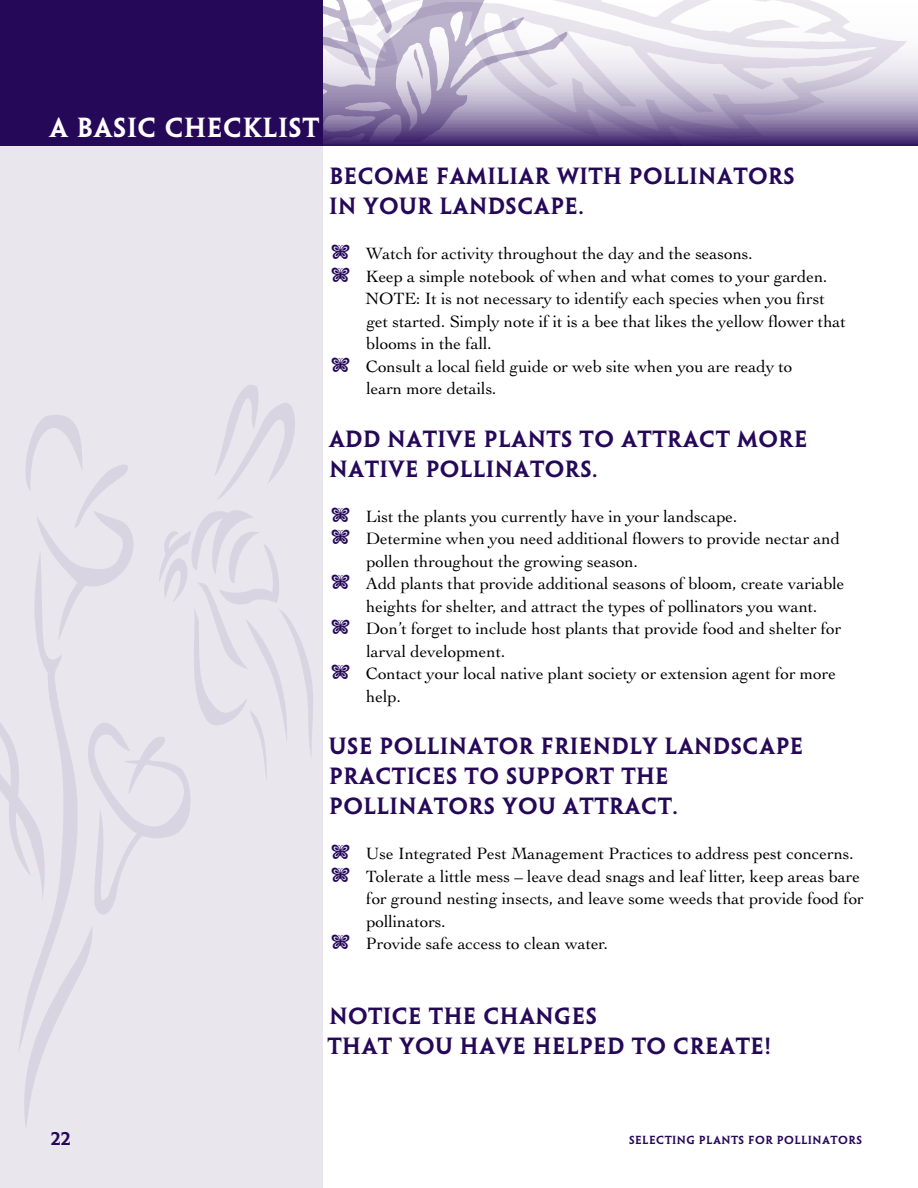
<style>
.page{position:relative;width:918px;height:1188px;background:#fff}
.page>*{position:absolute;margin:0;border:0;box-sizing:border-box;transform-origin:0 0}
.t1{font:24.75px "Penumbra MM";letter-spacing:.02em;color:#fff}
.t2{font:21px/30px "Penumbra MM";letter-spacing:.02em;color:#260859}
.t3{font:17.25px/22.5px "Cochin";letter-spacing:-.005em;color:#000}
.t4{font:16.5px "Penumbra MM";color:#260859}
.t5{font:10.5px "Penumbra MM";letter-spacing:.04em;color:#260859}
.s1{color:#260859}
</style>
<div class="page">
<div style="left:0;top:144px;width:323px;height:1044px;background:#e9e6ee"></div>
<div style="left:0;top:0;width:323px;height:145px;background:#260859"></div>
<svg style="left:313px;top:0;width:594px;height:147px"></svg>
<svg style="left:0;top:385px;width:313px;height:741px"></svg>
<h1 class="t1" style="left:49px;top:113px;width:272px">A BASIC CHECKLIST</h1>
<p class="t2" style="left:329px;top:161px;width:467px">BECOME FAMILIAR WITH POLLINATORS<br>IN YOUR LANDSCAPE.</p>
<p class="t3" style="left:331px;top:242px;width:424px"><span class="s1">■</span> Watch for activity throughout the day and the seasons.</p>
<p class="t3" style="left:365px;top:265px;width:482px;text-indent:-34px"><span class="s1">■</span> Keep a simple notebook of when and what comes to your garden.<br>NOTE: It is not necessary to identify each species when you first get started. Simply note if it is a bee that likes the yellow flower that blooms in the fall.</p>
<p class="t3" style="left:366px;top:355px;width:428px;text-indent:-36px"><span class="s1">■</span> Consult a local field guide or web site when you are ready to learn more details.</p>
<p class="t2" style="left:329px;top:424px;width:480px">ADD NATIVE PLANTS TO ATTRACT MORE<br>NATIVE POLLINATORS.</p>
<p class="t3" style="left:331px;top:505px;width:408px"><span class="s1">■</span> List the plants you currently have in your landscape.</p>
<p class="t3" style="left:366px;top:527px;width:475px;text-indent:-36px"><span class="s1">■</span> Determine when you need additional flowers to provide nectar and pollen throughout the growing season.</p>
<p class="t3" style="left:331px;top:572px;width:515px;text-align:center"><span class="s1">■</span> Add plants that provide additional seasons of bloom, create variable heights for shelter, and attract the types of pollinators you want.</p>
<p class="t3" style="left:366px;top:617px;width:477px;text-indent:-36px"><span class="s1">■</span> Don’t forget to include host plants that provide food and shelter for larval development.</p>
<p class="t3" style="left:366px;top:662px;width:471px;text-indent:-36px"><span class="s1">■</span> Contact your local native plant society or extension agent for more help.</p>
<p class="t2" style="left:329px;top:731px;width:476px">USE POLLINATOR FRIENDLY LANDSCAPE<br>PRACTICES TO SUPPORT THE<br>POLLINATORS YOU ATTRACT.</p>
<p class="t3" style="left:331px;top:842px;width:525px"><span class="s1">■</span> Use Integrated Pest Management Practices to address pest concerns.</p>
<p class="t3" style="left:366px;top:865px;width:499px;text-indent:-36px"><span class="s1">■</span> Tolerate a little mess – leave dead snags and leaf litter, keep areas bare for ground nesting insects, and leave some weeds that provide food for pollinators.</p>
<p class="t3" style="left:331px;top:932px;width:279px"><span class="s1">■</span> Provide safe access to clean water.</p>
<p class="t2" style="left:327px;top:1001px;width:445px">NOTICE THE CHANGES<br>THAT YOU HAVE HELPED TO CREATE!</p>
<p class="t4" style="left:51px;top:1129px;width:11px">22</p>
<p class="t5" style="left:629px;top:1134px;width:235px">SELECTING PLANTS FOR POLLINATORS</p>
</div>
